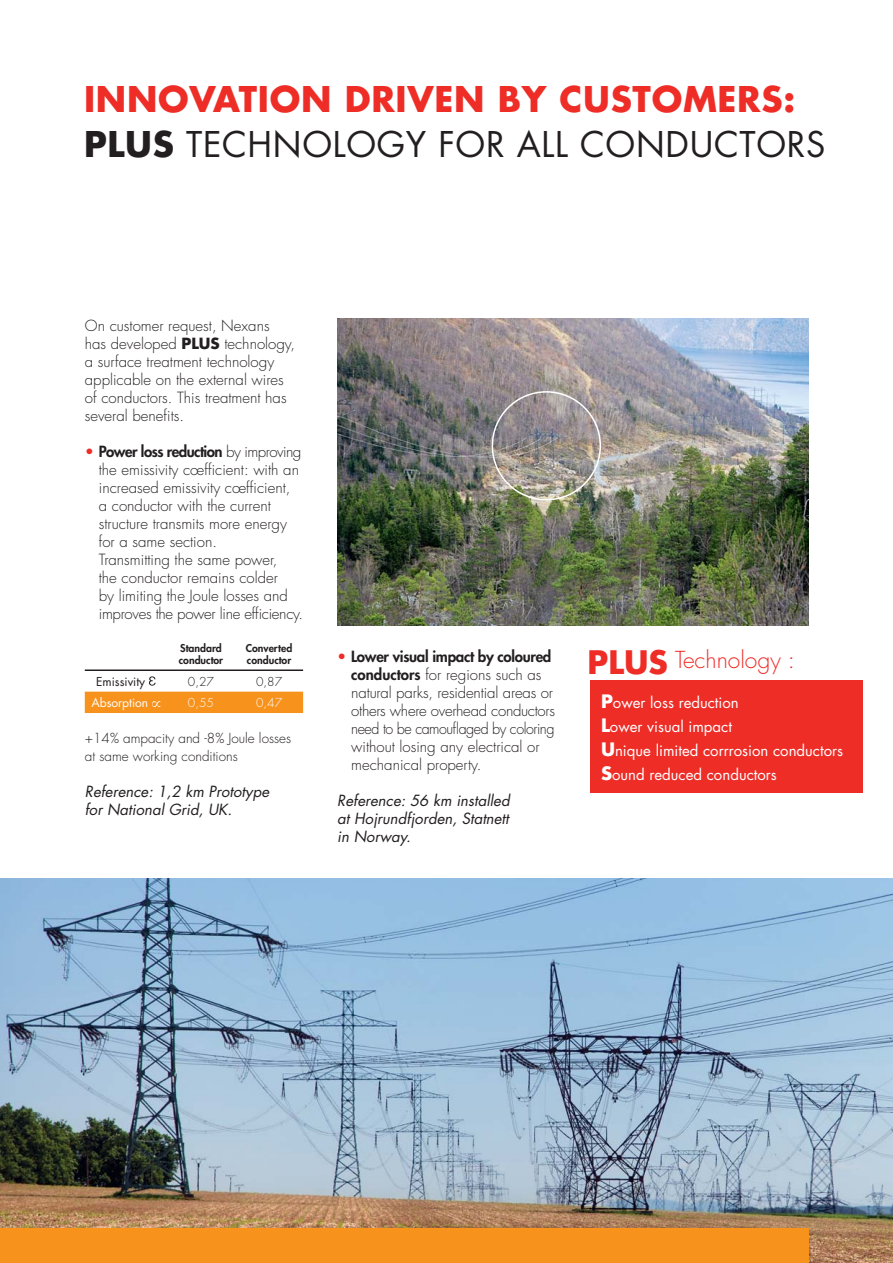
<style>
.page{position:relative;width:893px;height:1263px;background:#fff}
.page>*{position:absolute;margin:0;border:0;box-sizing:border-box;transform-origin:0 0}
.t1{font:700 34.5px/45px "Futura";letter-spacing:.02em;color:#ee2d27}
.t2{font:300 22.8px "Futura";color:#ee2d27}
.t3{font:300 15px/18px "Futura";color:#231f20}
.t4{font:italic 15px/18px "Futura";color:#231f20;text-align:justify}
.t5{font:15px/24px "Futura";color:#fff}
.t6{font:300 13.5px/18px "Futura";color:#231f20}
.t7{font:12px "Futura";color:#231f20}
.t8{font:12px "Futura";color:#fff}
.t9{font:300 12px "Futura";color:#231f20}
.t10{font:300 12px "Futura";color:#fff}
.t11{font:800 10.5px/12px "Futura";color:#231f20}
.s1{color:#231f20}
.s2{font-weight:400;color:#231f20}
.s3{font-weight:700}
.s4{color:#ee2d27}
.s5{font-weight:800}
.s6{font-weight:700;font-size:31.5px}
.s7{font-weight:700;font-size:18px}
</style>
<div class="page">
<img style="left:0;top:878px;width:892px;height:385px">
<div style="left:0;top:1229px;width:808px;height:34px;background:#f7931d"></div>
<img style="left:337px;top:319px;width:471px;height:307px">
<hr style="left:85px;top:669px;width:218px;height:2px;background:#231f20">
<svg style="left:149px;top:676px;width:7px;height:10px"></svg>
<div style="left:85px;top:692px;width:218px;height:21px;background:#f7931d"></div>
<div style="left:491px;top:391px;width:110px;height:109px;border:2px solid #fff;border-radius:50%"></div>
<div style="left:589px;top:680px;width:273px;height:113px;background:#ee2d27"></div>
<h1 class="t1" style="left:84px;top:79px;width:743px">INNOVATION DRIVEN BY CUSTOMERS:<br><span class="s1">PLUS</span> <span class="s2">TECHNOLOGY FOR ALL CONDUCTORS</span></h1>
<p class="t3" style="left:85px;top:317px;width:212px">On customer request, Nexans<br>has developed <span class="s3">PLUS</span> technology, a surface treatment technology applicable on the external wires of conductors. This treatment has several benefits.</p>
<p class="t3" style="left:99px;top:443px;width:206px;text-indent:-14px"><span class="s4">•</span> <span class="s5">Power loss reduction</span> by improving the emissivity cœfficient: with an increased emissivity cœfficient,<br>a conductor with the current structure transmits more energy for a same section.<br>Transmitting the same power,<br>the conductor remains colder<br>by limiting the Joule losses and improves the power line efficiency.</p>
<p class="t11" style="left:179px;top:643px;width:46px">Standard conductor</p>
<p class="t11" style="left:246px;top:643px;width:48px">Converted conductor</p>
<p class="t7" style="left:96px;top:676px;width:51px">Emissivity</p>
<p class="t9" style="left:188px;top:676px;width:28px">0,27</p>
<p class="t9" style="left:256px;top:676px;width:28px">0,87</p>
<p class="t8" style="left:91px;top:697px;width:58px">Absorption</p>
<p class="t10" style="left:188px;top:697px;width:28px">0,55</p>
<p class="t10" style="left:256px;top:697px;width:28px">0,47</p>
<p class="t6" style="left:85px;top:730px;width:208px">+14% ampacity and -8% Joule losses at same working conditions</p>
<p class="t4" style="left:85px;top:784px;width:186px">Reference: 1,2 km Prototype for National Grid, UK.</p>
<p class="t3" style="left:351px;top:649px;width:205px;text-indent:-14px"><span class="s4">•</span> <span class="s5">Lower visual impact by coloured conductors</span> for regions such as natural parks, residential areas or others where overhead conductors need to be camouflaged by coloring without losing any electrical or mechanical property.</p>
<p class="t4" style="left:337px;top:793px;width:174px">Reference: 56 km installed at Hojrundfjorden, Statnett in Norway.</p>
<h2 class="t2" style="left:587px;top:649px;width:209px"><span class="s6">PLUS</span> Technology :</h2>
<p class="t5" style="left:601px;top:691px;width:244px"><span class="s7">P</span>ower loss reduction<br><span class="s7">L</span>ower visual impact<br><span class="s7">U</span>nique limited corrrosion conductors<br><span class="s7">S</span>ound reduced conductors</p>
</div>
